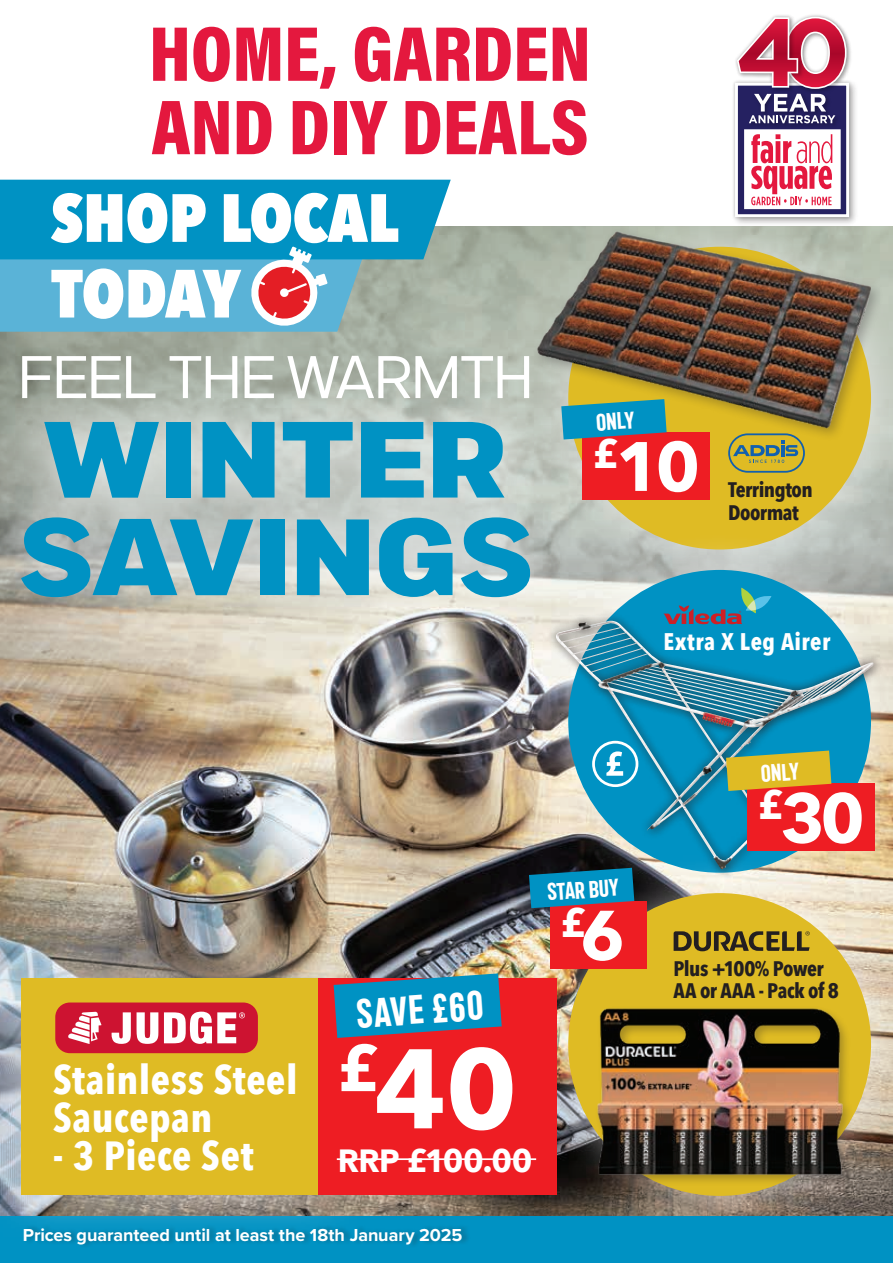
<style>
.page{position:relative;width:893px;height:1263px;background:#fff}
.page>*{position:absolute;margin:0;border:0;box-sizing:border-box;transform-origin:0 0}
.t1{font:700 111.75px "Avenir Next";color:#fff}
.t2{font:800 108px/97.5px "Marsden";color:#0092c3}
.t3{font:78.75px/73.3px "Acumin Variable Concept";color:#e4183e}
.t4{font:700 69px "Avenir Next";color:#fff}
.t5{font:800 67.35px/75.6px "Avenir Next Condensed";color:#fff}
.t6{font:60px "Marsden";letter-spacing:-.04em;color:#fff}
.t7{font:700 40.65px/38px "Avenir Next Condensed";letter-spacing:.01em;color:#fff}
.t8{font:40.65px "Marsden Ct Bold";color:#fff}
.t9{font:700 40.2px "Avenir Next";color:#fff}
.t10{font:700 32.1px "Avenir Next";letter-spacing:-.02em;color:#fff}
.t11{font:24px "Marsden Ct Bold";color:#fff}
.t12{font:700 24px "Avenir Next Condensed";letter-spacing:.025em;color:#fff}
.t13{font:700 21px/22.5px "Avenir Next Condensed";letter-spacing:-.025em;color:#231f20}
.t14{font:700 18px "Proxima Nova";letter-spacing:-.005em;color:#fff}
.s1{font-size:69px}
</style>
<div class="page">
<img style="left:0;top:637px;width:530px;height:579px">
<svg style="left:0;top:226px;width:530px;height:154px;background:#a5aea1"></svg>
<div style="left:530px;top:208px;width:363px;height:380px;background:#fff;opacity:.55"></div>
<div style="left:568px;top:247px;width:303px;height:302px;background:#dfbb24;border-radius:50%"></div>
<div style="left:530px;top:531px;width:363px;height:380px;background:#fff;opacity:.55"></div>
<div style="left:568px;top:570px;width:303px;height:303px;background:#0092c3;border-radius:50%"></div>
<div style="left:530px;top:854px;width:363px;height:381px;background:#fff;opacity:.55"></div>
<div style="left:568px;top:893px;width:303px;height:303px;background:#dfbb24;border-radius:50%"></div>
<div style="left:0;top:1216px;width:893px;height:47px;background:#0092c3"></div>
<div style="left:24px;top:1224px;width:446px;height:25px;background:#231f20;opacity:.3"></div>
<svg style="left:0;top:180px;width:451px;height:152px;background:#3ea0c2"></svg>
<div style="left:0;top:933px;width:379px;height:306px;background:#fff;opacity:.55"></div>
<div style="left:21px;top:978px;width:313px;height:216px;background:#dfbb24"></div>
<div style="left:319px;top:978px;width:238px;height:216px;background:#ee1d23"></div>
<div style="left:0;top:380px;width:570px;height:257px;background:#fff;opacity:.75"></div>
<div style="left:594px;top:1005px;width:260px;height:182px;background:#231f20;opacity:.3"></div>
<img style="left:594px;top:1006px;width:251px;height:172px">
<svg style="left:674px;top:931px;width:136px;height:20px"></svg>
<div style="left:532px;top:227px;width:352px;height:215px;background:#231f20;opacity:.3"></div>
<img style="left:537px;top:231px;width:333px;height:198px">
<svg style="left:728px;top:433px;width:77px;height:40px"></svg>
<div style="left:547px;top:611px;width:335px;height:267px;background:#231f20;opacity:.75"></div>
<img style="left:556px;top:621px;width:318px;height:248px">
<svg style="left:663px;top:588px;width:108px;height:36px"></svg>
<div style="left:55px;top:1002px;width:203px;height:51px;background:#cd1331;border-radius:15px"></div>
<svg style="left:68px;top:1012px;width:177px;height:32px"></svg>
<svg style="left:334px;top:973px;width:168px;height:65px;background:#2881a9"></svg>
<hr style="left:337px;top:1158px;width:199px;height:2px;background:#fff">
<div style="left:583px;top:432px;width:127px;height:68px;background:#ee1d23"></div>
<svg style="left:561px;top:399px;width:106px;height:40px;background:#2a8ea8"></svg>
<div style="left:747px;top:784px;width:128px;height:67px;background:#ee1d23"></div>
<svg style="left:726px;top:750px;width:105px;height:41px;background:#c7a835"></svg>
<div style="left:730px;top:13px;width:130px;height:214px;background:#fff"></div>
<img style="left:729px;top:84px;width:132px;height:141px">
<div style="left:736px;top:84px;width:112px;height:132px;background:#252161"></div>
<div style="left:735px;top:83px;width:114px;height:134px;border:3px solid #fff"></div>
<div style="left:744px;top:129px;width:97px;height:80px;background:#fff"></div>
<img style="left:805px;top:15px;width:48px;height:81px">
<img style="left:733px;top:15px;width:58px;height:80px">
<img style="left:745px;top:123px;width:96px;height:7px">
<svg style="left:737px;top:17px;width:110px;height:106px"></svg>
<svg style="left:751px;top:134px;width:81px;height:71px"></svg>
<svg style="left:592px;top:741px;width:46px;height:46px"></svg>
<div style="left:550px;top:901px;width:97px;height:67px;background:#ee1d23"></div>
<svg style="left:529px;top:868px;width:105px;height:40px;background:#157ca5"></svg>
<h3 class="t3" style="left:149px;top:14px;width:443px">HOME, GARDEN<br>AND DIY DEALS</h3>
<h3 class="t5" style="left:51px;top:180px;width:350px">SHOP LOCAL<br>TODAY</h3>
<h3 class="t6" style="left:17px;top:345px;width:518px">FEEL THE WARMTH</h3>
<h2 class="t2" style="left:18px;top:415px;width:518px">WINTER<br>SAVINGS</h2>
<h3 class="t11" style="left:595px;top:410px;width:40px;rotate:-4deg">ONLY</h3>
<h3 class="t4" style="left:593px;top:407px;width:109px"><sup>£</sup>10</h3>
<p class="t13" style="left:728px;top:479px;width:86px">Terrington<br>Doormat</p>
<h3 class="t12" style="left:663px;top:627px;width:168px">Extra X Leg Airer</h3>
<h3 class="t7" style="left:53px;top:1061px;width:246px">Stainless Steel<br>Saucepan</h3>
<h3 class="t7" style="left:53px;top:1137px;width:202px">- 3 Piece Set</h3>
<h3 class="t8" style="left:355px;top:993px;width:129px;rotate:-4deg">SAVE £60</h3>
<h1 class="t1" style="left:337px;top:992px;width:182px"><sup>£</sup>40</h1>
<h3 class="t10" style="left:338px;top:1133px;width:196px">RRP £100.00</h3>
<h3 class="t11" style="left:546px;top:880px;width:73px;rotate:-4deg">STAR BUY</h3>
<h3 class="t9" style="left:560px;top:888px;width:66px">£<span class="s1">6</span></h3>
<p class="t14" style="left:23px;top:1222px;width:441px">Prices guaranteed until at least the 18th January 2025</p>
<h3 class="t11" style="left:760px;top:761px;width:40px;rotate:-4deg">ONLY</h3>
<h3 class="t4" style="left:757px;top:758px;width:109px"><sup>£</sup>30</h3>
<p class="t13" style="left:674px;top:957px;width:167px">Plus +100% Power<br>AA or AAA - Pack of 8</p>
</div>
